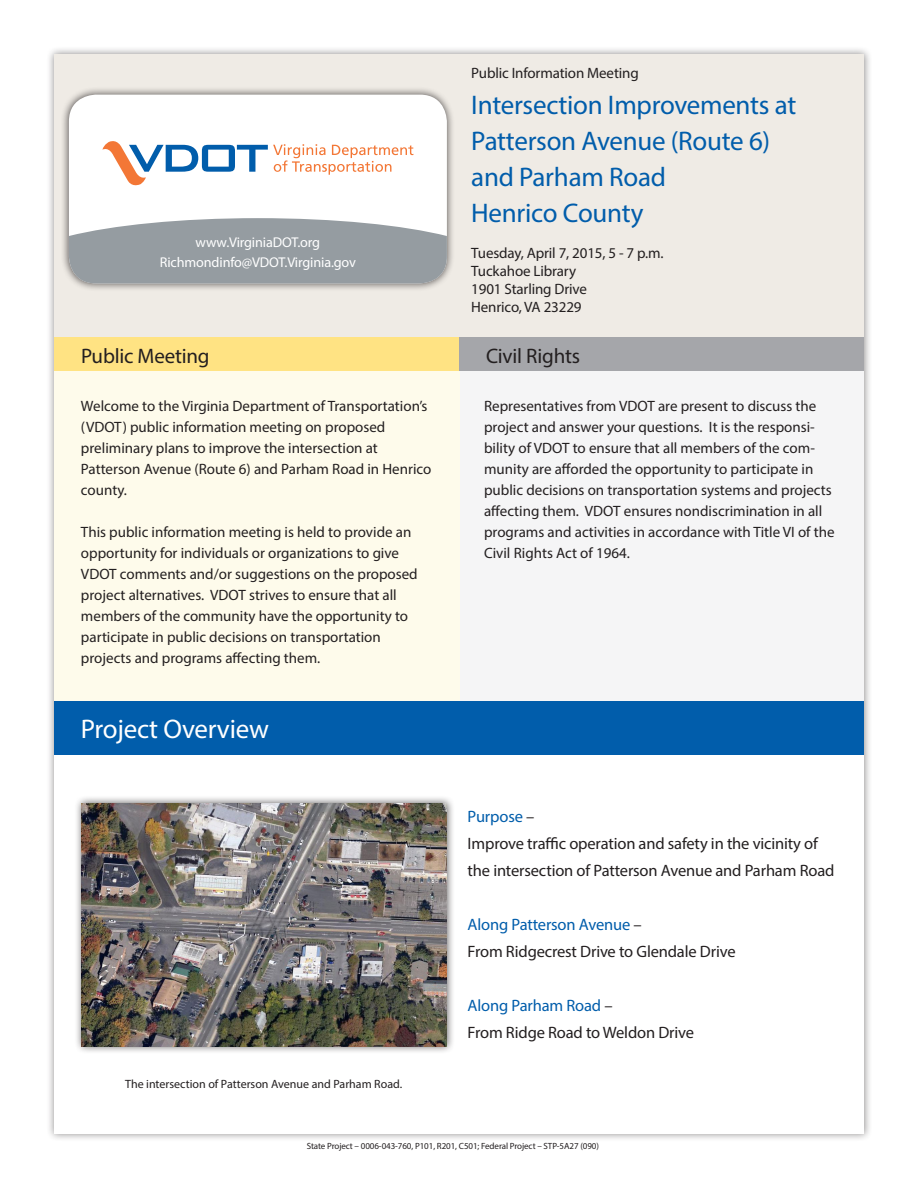
<style>
.page{position:relative;width:918px;height:1188px;background:#fff}
.page>*{position:absolute;margin:0;border:0;box-sizing:border-box;transform-origin:0 0}
.t1{font:27px "Myriad Pro";letter-spacing:-.01em;color:#015dab}
.t2{font:27px "Myriad Pro";letter-spacing:-.01em;color:#fff}
.t3{font:21px "Myriad Pro";letter-spacing:-.01em;color:#231f20}
.t4{font:16.5px/27px "Myriad Pro";letter-spacing:-.01em;color:#231f20}
.t5{font:16.5px "Myriad Pro";letter-spacing:-.01em;color:#015dab}
.t6{font:15px/21px "Myriad Pro";color:#231f20}
.t7{font:14.25px "Myriad Pro";letter-spacing:-.01em;color:#fff}
.t8{font:12px "Myriad Pro";color:#231f20}
.t9{font:9px "Myriad Pro";letter-spacing:-.01em;color:#231f20}
.s1{color:#231f20}
</style>
<div class="page">
<div style="left:46px;top:46px;width:826px;height:1096px;background:#231f20;opacity:.5"></div>
<div style="left:54px;top:54px;width:810px;height:1080px;background:#fff"></div>
<div style="left:459px;top:341px;width:405px;height:361px;background:#f5f5f6"></div>
<div style="left:54px;top:354px;width:405px;height:366px;background:#fefbeb"></div>
<div style="left:54px;top:54px;width:810px;height:283px;background:#efebe5"></div>
<div style="left:54px;top:701px;width:810px;height:54px;background:#015dab"></div>
<div style="left:61px;top:86px;width:394px;height:206px;background:#231f20;opacity:.75"></div>
<div style="left:69px;top:95px;width:378px;height:188px;background:#fff;border-radius:27px"></div>
<svg style="left:102px;top:141px;width:311px;height:45px"></svg>
<svg style="left:69px;top:218px;width:378px;height:65px;background:#9ea4a9"></svg>
<div style="left:54px;top:337px;width:810px;height:34px;background:#ffe383"></div>
<div style="left:459px;top:337px;width:405px;height:34px;background:#a5a6aa"></div>
<div style="left:74px;top:795px;width:381px;height:260px;background:#231f20;opacity:.75"></div>
<img style="left:82px;top:803px;width:364px;height:243px">
<p class="t7" style="left:196px;top:233px;width:126px">www.VirginiaDOT.org</p>
<p class="t7" style="left:160px;top:254px;width:198px">Richmondinfo@VDOT.Virginia.gov</p>
<p class="t6" style="left:471px;top:62px;width:169px">Public Information Meeting</p>
<p class="t1" style="left:471px;top:88px;width:327px">Intersection Improvements at</p>
<p class="t1" style="left:471px;top:124px;width:300px">Patterson Avenue (Route 6)</p>
<p class="t1" style="left:471px;top:160px;width:196px">and Parham Road</p>
<p class="t1" style="left:471px;top:196px;width:174px">Henrico County</p>
<p class="t6" style="left:471px;top:242px;width:194px">Tuesday, April 7, 2015, 5 - 7 p.m.</p>
<p class="t6" style="left:471px;top:260px;width:106px">Tuckahoe Library</p>
<p class="t6" style="left:471px;top:278px;width:117px">1901 Starling Drive</p>
<p class="t6" style="left:471px;top:296px;width:112px">Henrico, VA 23229</p>
<p class="t3" style="left:81px;top:343px;width:130px">Public Meeting</p>
<p class="t3" style="left:486px;top:343px;width:96px">Civil Rights</p>
<p class="t6" style="left:81px;top:396px;width:352px">Welcome to the Virginia Department of Transportation’s (VDOT) public information meeting on proposed preliminary plans to improve the intersection at Patterson Avenue (Route 6) and Parham Road in Henrico county.</p>
<p class="t6" style="left:81px;top:522px;width:338px">This public information meeting is held to provide an opportunity for individuals or organizations to give VDOT comments and/or suggestions on the proposed project alternatives. VDOT strives to ensure that all members of the community have the opportunity to participate in public decisions on transportation projects and programs affecting them.</p>
<p class="t2" style="left:81px;top:712px;width:189px">Project Overview</p>
<p class="t8" style="left:125px;top:1076px;width:279px">The intersection of Patterson Avenue and Parham Road.</p>
<p class="t6" style="left:484px;top:396px;width:352px">Representatives from VDOT are present to discuss the project and answer your questions. It is the responsi&shy;bility of VDOT to ensure that all members of the com&shy;munity are afforded the opportunity to participate in public decisions on transportation systems and projects affecting them. VDOT ensures nondiscrimination in all programs and activities in accordance with Title VI of the Civil Rights Act of 1964.</p>
<p class="t5" style="left:468px;top:807px;width:68px">Purpose <span class="s1">–</span></p>
<p class="t4" style="left:468px;top:830px;width:368px">Improve traffic operation and safety in the vicinity of the intersection of Patterson Avenue and Parham Road</p>
<p class="t5" style="left:468px;top:915px;width:176px">Along Patterson Avenue <span class="s1">–</span></p>
<p class="t4" style="left:468px;top:938px;width:269px">From Ridgecrest Drive to Glendale Drive</p>
<p class="t5" style="left:468px;top:996px;width:147px">Along Parham Road <span class="s1">–</span></p>
<p class="t4" style="left:468px;top:1019px;width:228px">From Ridge Road to Weldon Drive</p>
<p class="t9" style="left:307px;top:1141px;width:294px">State Project – 0006-043-760, P101, R201, C501; Federal Project – STP-5A27 (090)</p>
</div>
